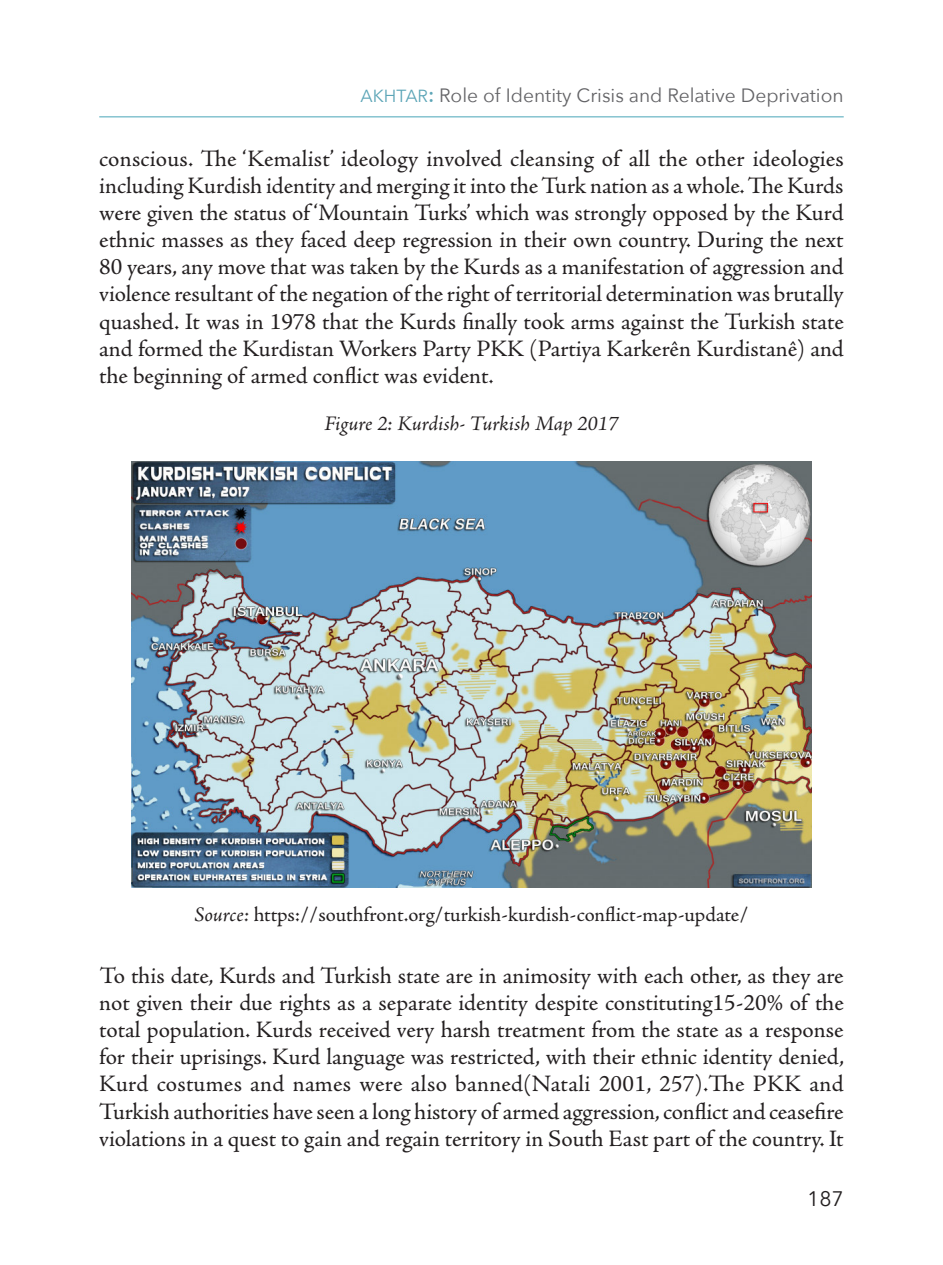
<style>
.page{position:relative;width:943px;height:1265px;background:#fff}
.page>*{position:absolute;margin:0;border:0;box-sizing:border-box;transform-origin:0 0}
.Body_text{font:23.62px/27.1px "Adobe Jenson Pro";letter-spacing:-.005em;color:#231f20;text-align:justify}
.Body_text-2{font:21px "Adobe Jenson Pro";letter-spacing:-.005em;color:#231f20}
.t1{font:italic 21px "Adobe Jenson Pro";letter-spacing:-.005em;color:#231f20}
.t2{font:21px "Avenir Next";color:#231f20}
.t3{font:19.25px "Avenir Next";color:#636366}
.s1{font-size:17.5px;color:#5ca5b7}
.s2{font-weight:500;font-size:21px;color:#5ca5b7}
.s3{font-style:italic}
</style>
<div class="page">
<hr style="left:99px;top:117px;width:744px;height:1px;background:#49a5b8">
<img style="left:131px;top:461px;width:680px;height:427px">
<p class="t3" style="left:360px;top:79px;width:484px"><span class="s1">Akhtar</span><span class="s2">:</span> Role of Identity Crisis and Relative Deprivation</p>
<p class="Body_text" style="left:99px;top:145px;width:746px">conscious. The ‘Kemalist’ ideology involved cleansing of all the other ideologies including Kurdish identity and merging it into the Turk nation as a whole. The Kurds were given the status of ‘Mountain Turks’ which was strongly opposed by the Kurd ethnic masses as they faced deep regression in their own country. During the next 80 years, any move that was taken by the Kurds as a manifestation of aggression and violence resultant of the negation of the right of territorial determination was brutally quashed. It was in 1978 that the Kurds finally took arms against the Turkish state and formed the Kurdistan Workers Party PKK (Partiya Karkerên Kurdistanê) and the beginning of armed conflict was evident.</p>
<p class="t1" style="left:324px;top:412px;width:295px">Figure 2: Kurdish- Turkish Map 2017</p>
<p class="Body_text-2" style="left:194px;top:902px;width:555px"><span class="s3">Source:</span> https://southfront.org/turkish-kurdish-conflict-map-update/</p>
<p class="Body_text" style="left:99px;top:962px;width:746px">To this date, Kurds and Turkish state are in animosity with each other, as they are not given their due rights as a separate identity despite constituting15-20% of the total population. Kurds received very harsh treatment from the state as a response for their uprisings. Kurd language was restricted, with their ethnic identity denied, Kurd costumes and names were also banned(Natali 2001, 257).The PKK and Turkish authorities have seen a long history of armed aggression, conflict and ceasefire violations in a quest to gain and regain territory in South East part of the country. It</p>
<p class="t2" style="left:807px;top:1181px;width:38px">187</p>
</div>
